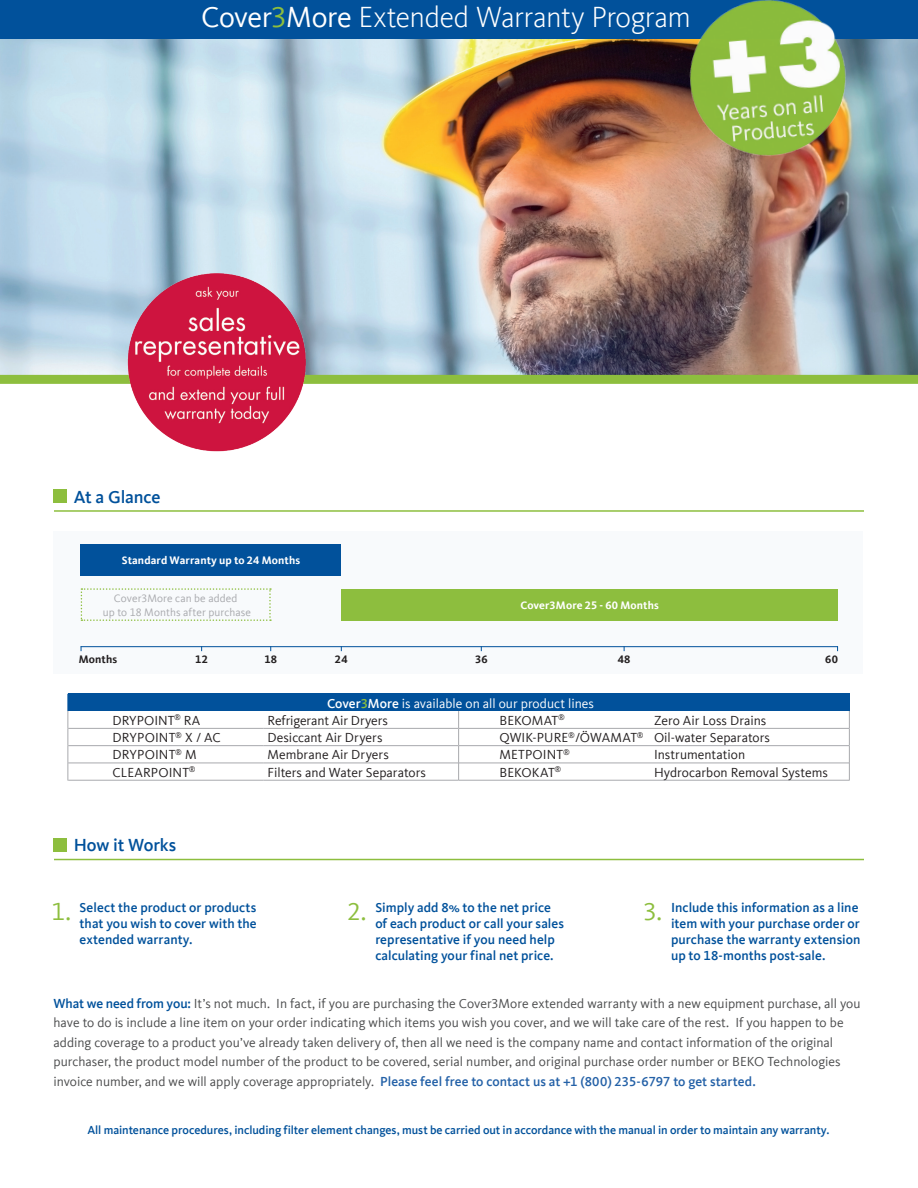
<style>
.page{position:relative;width:918px;height:1188px;background:#fff}
.page>*{position:absolute;margin:0;border:0;box-sizing:border-box;transform-origin:0 0}
.BU_7_5_pt{font:300 30px "Kievit Offc Pro";letter-spacing:-.015em;color:#fff}
.BU_7_5_pt-2{font:25.5px "Kievit Offc Pro";color:#8dbe3e}
.BU_7_5_pt-3{font:500 18px "Kievit Offc Pro";letter-spacing:-.01em;color:#01519b}
.Text_9_5_pt{font:13.5px/19.5px "Kievit Offc Pro";color:#4b4c4d}
.Text_9_5_pt-2{font:500 13.5px/16.2px "Kievit Offc Pro";letter-spacing:.005em;color:#01519b}
._2c_Tabelle_7_5_pt{font:13.5px "Kievit Offc Pro";color:#231f20}
._2c_Tabelle_Sub_7_5{font:13.5px "Kievit Offc Pro";color:#fff}
.Text_9_5_pt-3{font:500 12px "Kievit Offc Pro";letter-spacing:-.005em;color:#01519b}
.BU_7_5_pt-4{font:700 11.25px "Kievit Offc Pro";letter-spacing:.01em;color:#fff}
.BU_7_5_pt-5{font:11.25px "Kievit Offc Pro";letter-spacing:.01em;color:#a8a9ad}
.BU_7_5_pt-6{font:700 11.25px "Kievit Offc Pro";letter-spacing:.015em;color:#231f20}
.s1{font-weight:400}
.s2{font-weight:400;color:#8dbe3e}
.s3{font-weight:500}
.s4{font-weight:500;color:#8dbe3e}
.s5{font-weight:500;color:#01519b}
.s6{font-weight:500;color:#2461a7}
</style>
<div class="page">
<img style="left:0;top:39px;width:918px;height:336px">
<div style="left:68px;top:694px;width:781px;height:17px;background:#01519b"></div>
<hr style="left:68px;top:728px;width:195px;height:1px;background:#a8a9ad">
<hr style="left:263px;top:728px;width:195px;height:1px;background:#a8a9ad">
<hr style="left:459px;top:728px;width:195px;height:1px;background:#a8a9ad">
<hr style="left:654px;top:728px;width:195px;height:1px;background:#a8a9ad">
<hr style="left:68px;top:745px;width:195px;height:1px;background:#a8a9ad">
<hr style="left:263px;top:745px;width:195px;height:1px;background:#a8a9ad">
<hr style="left:459px;top:745px;width:195px;height:1px;background:#a8a9ad">
<hr style="left:654px;top:745px;width:195px;height:1px;background:#a8a9ad">
<hr style="left:68px;top:763px;width:195px;height:1px;background:#a8a9ad">
<hr style="left:263px;top:763px;width:195px;height:1px;background:#a8a9ad">
<hr style="left:459px;top:763px;width:195px;height:1px;background:#a8a9ad">
<svg style="left:458px;top:711px;width:1px;height:70px"></svg>
<hr style="left:654px;top:763px;width:195px;height:1px;background:#a8a9ad">
<hr style="left:68px;top:780px;width:195px;height:1px;background:#a8a9ad">
<hr style="left:263px;top:780px;width:195px;height:1px;background:#a8a9ad">
<hr style="left:459px;top:780px;width:195px;height:1px;background:#a8a9ad">
<hr style="left:654px;top:780px;width:195px;height:1px;background:#a8a9ad">
<svg style="left:68px;top:711px;width:1px;height:70px"></svg>
<svg style="left:849px;top:694px;width:1px;height:87px"></svg>
<div style="left:0;top:375px;width:918px;height:9px;background:#8dbe3e"></div>
<img style="left:123px;top:268px;width:189px;height:184px">
<div style="left:53px;top:531px;width:810px;height:143px;background:#f8fafc"></div>
<div style="left:341px;top:589px;width:497px;height:31px;background:#8dbe3e"></div>
<svg style="left:81px;top:588px;width:190px;height:33px"></svg>
<div style="left:81px;top:544px;width:260px;height:31px;background:#01519b"></div>
<hr style="left:81px;top:646px;width:757px;height:1px;background:#01519b">
<hr style="left:54px;top:859px;width:810px;height:1px;background:#8dbe3e">
<div style="left:53px;top:838px;width:14px;height:14px;background:#8dbe3e"></div>
<hr style="left:54px;top:510px;width:810px;height:2px;background:#8dbe3e">
<div style="left:53px;top:489px;width:14px;height:14px;background:#8dbe3e"></div>
<div style="left:0;top:0;width:918px;height:39px;background:#01519b"></div>
<img style="left:680px;top:0;width:177px;height:168px">
<p class="BU_7_5_pt" style="left:201px;top:-1px;width:491px"><span class="s1">Cover</span><span class="s2">3</span><span class="s1">More</span> Extended Warranty Program</p>
<p class="BU_7_5_pt-3" style="left:74px;top:486px;width:88px">At a Glance</p>
<p class="BU_7_5_pt-4" style="left:122px;top:554px;width:180px">Standard Warranty up to 24 Months</p>
<p class="BU_7_5_pt-5" style="left:114px;top:591px;width:125px">Cover3More can be added</p>
<p class="BU_7_5_pt-5" style="left:103px;top:606px;width:150px">up to 18 Months after purchase</p>
<p class="BU_7_5_pt-4" style="left:520px;top:598px;width:140px">Cover3More 25 - 60 Months</p>
<p class="BU_7_5_pt-6" style="left:79px;top:653px;width:40px">Months</p>
<p class="BU_7_5_pt-6" style="left:195px;top:653px;width:14px">12</p>
<p class="BU_7_5_pt-6" style="left:264px;top:653px;width:14px">18</p>
<p class="BU_7_5_pt-6" style="left:335px;top:653px;width:14px">24</p>
<p class="BU_7_5_pt-6" style="left:475px;top:653px;width:14px">36</p>
<p class="BU_7_5_pt-6" style="left:618px;top:653px;width:14px">48</p>
<p class="BU_7_5_pt-6" style="left:825px;top:653px;width:14px">60</p>
<p class="_2c_Tabelle_Sub_7_5" style="left:327px;top:695px;width:269px"><span class="s3">Cover</span><span class="s4">3</span><span class="s3">More</span> is available on all our product lines</p>
<p class="_2c_Tabelle_7_5_pt" style="left:113px;top:712px;width:89px">DRYPOINT<sup>®</sup> RA</p>
<p class="_2c_Tabelle_7_5_pt" style="left:268px;top:712px;width:122px">Refrigerant Air Dryers</p>
<p class="_2c_Tabelle_7_5_pt" style="left:500px;top:712px;width:67px">BEKOMAT<sup>®</sup></p>
<p class="_2c_Tabelle_7_5_pt" style="left:654px;top:712px;width:114px">Zero Air Loss Drains</p>
<p class="_2c_Tabelle_7_5_pt" style="left:113px;top:730px;width:110px">DRYPOINT<sup>®</sup> X / AC</p>
<p class="_2c_Tabelle_7_5_pt" style="left:268px;top:730px;width:117px">Desiccant Air Dryers</p>
<p class="_2c_Tabelle_7_5_pt" style="left:500px;top:730px;width:146px">QWIK-PURE<sup>®</sup>/ÖWAMAT<sup>®</sup></p>
<p class="_2c_Tabelle_7_5_pt" style="left:654px;top:730px;width:118px">Oil-water Separators</p>
<p class="_2c_Tabelle_7_5_pt" style="left:113px;top:747px;width:85px">DRYPOINT<sup>®</sup> M</p>
<p class="_2c_Tabelle_7_5_pt" style="left:268px;top:747px;width:123px">Membrane Air Dryers</p>
<p class="_2c_Tabelle_7_5_pt" style="left:500px;top:747px;width:72px">METPOINT<sup>®</sup></p>
<p class="_2c_Tabelle_7_5_pt" style="left:654px;top:747px;width:93px">Instrumentation</p>
<p class="_2c_Tabelle_7_5_pt" style="left:113px;top:764px;width:85px">CLEARPOINT<sup>®</sup></p>
<p class="_2c_Tabelle_7_5_pt" style="left:268px;top:764px;width:160px">Filters and Water Separators</p>
<p class="_2c_Tabelle_7_5_pt" style="left:500px;top:764px;width:63px">BEKOKAT<sup>®</sup></p>
<p class="_2c_Tabelle_7_5_pt" style="left:654px;top:764px;width:175px">Hydrocarbon Removal Systems</p>
<p class="BU_7_5_pt-3" style="left:74px;top:834px;width:104px">How it Works</p>
<p class="BU_7_5_pt-2" style="left:52px;top:896px;width:21px">1.</p>
<p class="Text_9_5_pt-2" style="left:80px;top:899px;width:179px;text-align:justify">Select the product or products that you wish to cover with the extended warranty.</p>
<p class="BU_7_5_pt-2" style="left:348px;top:896px;width:20px">2.</p>
<p class="Text_9_5_pt-2" style="left:375px;top:899px;width:190px">Simply add 8% to the net price of each product or call your sales representative if you need help calculating your final net price.</p>
<p class="BU_7_5_pt-2" style="left:643px;top:896px;width:20px">3.</p>
<p class="Text_9_5_pt-2" style="left:671px;top:899px;width:191px">Include this information as a line item with your purchase order or purchase the warranty extension up to 18-months post-sale.</p>
<p class="Text_9_5_pt" style="left:53px;top:993px;width:809px"><span class="s5">What we need from you:</span> It’s not much. In fact, if you are purchasing the Cover3More extended warranty with a new equipment purchase, all you have to do is include a line item on your order indicating which items you wish you cover, and we will take care of the rest. If you happen to be adding coverage to a product you’ve already taken delivery of, then all we need is the company name and contact information of the original purchaser, the product model number of the product to be covered, serial number, and original purchase order number or BEKO Technologies invoice number, and we will apply coverage appropriately. <span class="s6">Please feel free to contact us at +1 (800) 235-6797 to get started.</span></p>
<p class="Text_9_5_pt-3" style="left:87px;top:1123px;width:744px">All maintenance procedures, including filter element changes, must be carried out in accordance with the manual in order to maintain any warranty.</p>
</div>
